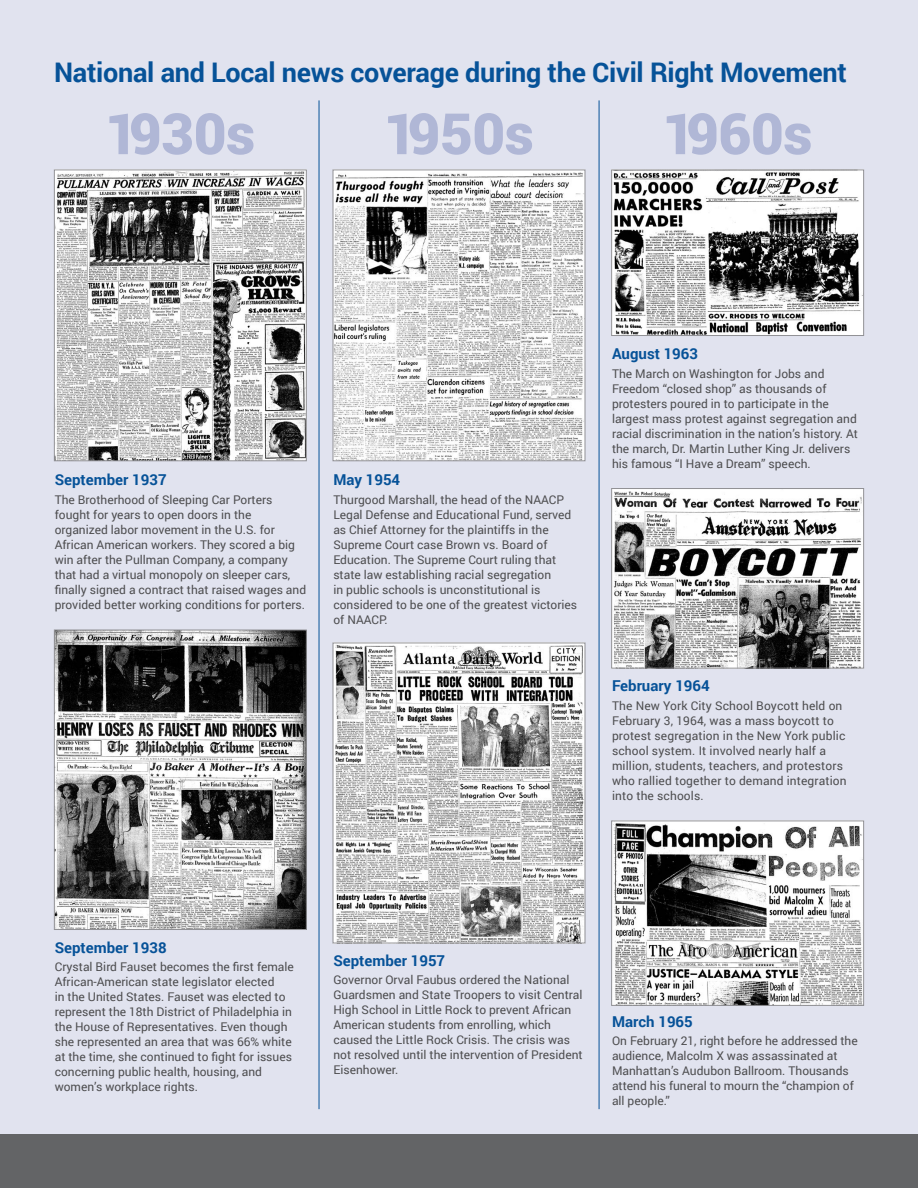
<style>
.page{position:relative;width:918px;height:1188px;background:#e1e3ef}
.page>*{position:absolute;margin:0;border:0;box-sizing:border-box;transform-origin:0 0}
.t1{font:900 57px "Roboto";letter-spacing:-.01em;color:#b0b7d6}
.t2{font:700 27px "Roboto";letter-spacing:-.01em;color:#065298}
.t3{font:700 15px "Roboto";color:#065298}
.t4{font:12px/15px "Roboto";color:#4d4d4f}
</style>
<div class="page">
<div style="left:0;top:1134px;width:918px;height:54px;background:#636466"></div>
<img style="left:56px;top:172px;width:249px;height:287px">
<div style="left:54px;top:170px;width:253px;height:291px;border:1px solid #919195"></div>
<img style="left:335px;top:172px;width:248px;height:287px">
<div style="left:333px;top:170px;width:252px;height:291px;border:1px solid #919195"></div>
<img style="left:613px;top:172px;width:249px;height:162px">
<div style="left:611px;top:170px;width:253px;height:166px;border:1px solid #919195"></div>
<img style="left:56px;top:632px;width:249px;height:296px">
<div style="left:54px;top:630px;width:253px;height:300px;border:1px solid #919195"></div>
<img style="left:335px;top:645px;width:248px;height:296px">
<div style="left:333px;top:643px;width:252px;height:300px;border:1px solid #919195"></div>
<img style="left:613px;top:490px;width:249px;height:177px">
<div style="left:611px;top:488px;width:253px;height:181px;border:1px solid #919195"></div>
<img style="left:614px;top:823px;width:248px;height:181px">
<div style="left:611px;top:821px;width:253px;height:185px;border:1px solid #919195"></div>
<hr style="left:319px;top:100px;width:1px;height:1009px;background:#065298">
<hr style="left:599px;top:100px;width:1px;height:1009px;background:#065298">
<h2 class="t2" style="left:54px;top:54px;width:794px">National and Local news coverage during the Civil Right Movement</h2>
<h1 class="t1" style="left:105px;top:94px;width:151px">1930s</h1>
<h1 class="t1" style="left:384px;top:94px;width:151px">1950s</h1>
<h1 class="t1" style="left:663px;top:94px;width:151px">1960s</h1>
<p class="t3" style="left:55px;top:469px;width:113px">September 1937</p>
<p class="t4" style="left:55px;top:491px;width:253px">The Brotherhood of Sleeping Car Porters fought for years to open doors in the organized labor movement in the U.S. for African American workers. They scored a big win after the Pullman Company, a company that had a virtual monopoly on sleeper cars, finally signed a contract that raised wages and provided better working conditions for porters.</p>
<p class="t3" style="left:333px;top:469px;width:68px">May 1954</p>
<p class="t4" style="left:333px;top:491px;width:245px">Thurgood Marshall, the head of the NAACP Legal Defense and Educational Fund, served as Chief Attorney for the plaintiffs in the Supreme Court case Brown vs. Board of Education. The Supreme Court ruling that state law establishing racial segregation<br>in public schools is unconstitutional is considered to be one of the greatest victories of NAACP.</p>
<p class="t3" style="left:612px;top:343px;width:88px">August 1963</p>
<p class="t4" style="left:612px;top:365px;width:247px">The March on Washington for Jobs and Freedom “closed shop” as thousands of protesters poured in to participate in the largest mass protest against segregation and racial discrimination in the nation’s history. At the march, Dr. Martin Luther King Jr. delivers his famous “I Have a Dream” speech.</p>
<p class="t3" style="left:612px;top:676px;width:99px">February 1964</p>
<p class="t4" style="left:612px;top:697px;width:236px">The New York City School Boycott held on February 3, 1964, was a mass boycott to protest segregation in the New York public school system. It involved nearly half a million, students, teachers, and protestors who rallied together to demand integration into the schools.</p>
<p class="t3" style="left:55px;top:937px;width:113px">September 1938</p>
<p class="t4" style="left:55px;top:959px;width:241px">Crystal Bird Fauset becomes the first female African-American state legislator elected<br>in the United States. Fauset was elected to represent the 18th District of Philadelphia in the House of Representatives. Even though she represented an area that was 66% white at the time, she continued to fight for issues concerning public health, housing, and women’s workplace rights.</p>
<p class="t3" style="left:333px;top:950px;width:113px">September 1957</p>
<p class="t4" style="left:333px;top:972px;width:251px">Governor Orval Faubus ordered the National Guardsmen and State Troopers to visit Central High School in Little Rock to prevent African American students from enrolling, which caused the Little Rock Crisis. The crisis was not resolved until the intervention of President Eisenhower.</p>
<p class="t3" style="left:612px;top:1011px;width:82px">March 1965</p>
<p class="t4" style="left:612px;top:1033px;width:247px">On February 21, right before he addressed the audience, Malcolm X was assassinated at Manhattan’s Audubon Ballroom. Thousands attend his funeral to mourn the “champion of all people.”</p>
</div>
